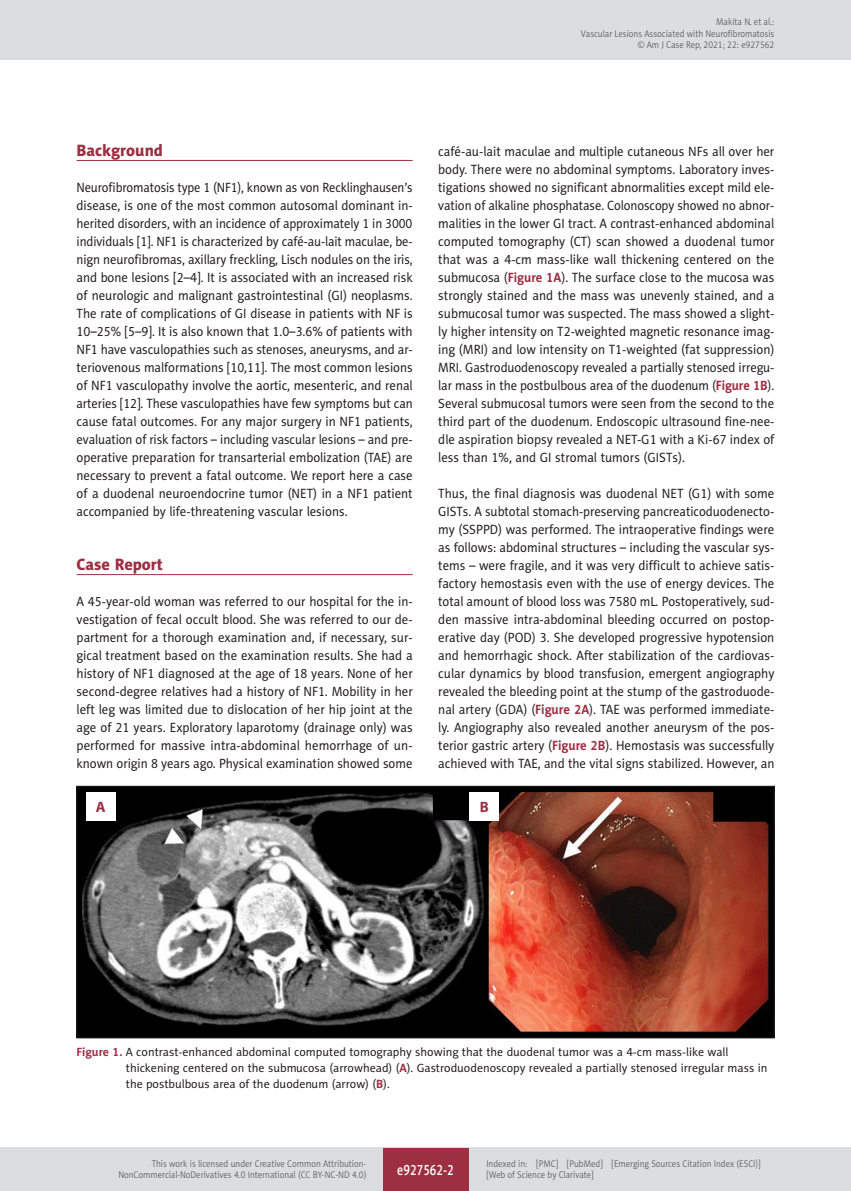
<style>
.page{position:relative;width:851px;height:1191px;background:#fff}
.page>*{position:absolute;margin:0;border:0;box-sizing:border-box;transform-origin:0 0}
.AJCR_Headline_1{font:16.5px "Naomi Sans EFN Heavy";color:#9d2f42}
.AJCR_e-PAGINA{font:15px "Naomi Sans EFN Medium";color:#fff;scale:.8 1}
.t1{font:700 15px "Myriad Pro";color:#9d2f42}
.AJCR_Body{font:13.5px/18px "Naomi Sans EFN";color:#231f20;text-align:justify;scale:.95 1}
.AJCR_Body-2{font:13.5px/18px "Naomi Sans EFN";color:#231f20;text-align:justify;scale:.93 1}
.AJCR_Rycina_tytul{font:12px/15.8px "Naomi Sans EFN";color:#231f20}
.AJCR_pagina_zywa{font:9.75px/11.2px "Naomi Sans EFN Light";color:#57585a;text-align:right;scale:.9 1}
.AJCR_pagina_sygnatur{font:9.75px "Naomi Sans EFN Light";color:#57585a;scale:.9 1}
.s1{font-weight:700;color:#9d2f42}
</style>
<div class="page">
<hr style="left:77px;top:160px;width:335px;height:1px;background:#9d2f42">
<hr style="left:77px;top:574px;width:335px;height:1px;background:#9d2f42">
<img style="left:79px;top:788px;width:693px;height:248px">
<div style="left:77px;top:786px;width:697px;height:252px;border:1px solid #231f20"></div>
<div style="left:86px;top:792px;width:29px;height:28px;background:#fff"></div>
<div style="left:469px;top:792px;width:30px;height:28px;background:#fff"></div>
<div style="left:0;top:0;width:850px;height:60px;background:#dcdddf"></div>
<hr style="left:850px;top:0;width:1px;height:60px;background:#dcdddf">
<div style="left:0;top:1148px;width:850px;height:43px;background:#dcdddf"></div>
<div style="left:383px;top:1147px;width:85px;height:43px;background:#9d2f42"></div>
<p class="AJCR_pagina_zywa" style="left:581px;top:16px;width:216px">Makita N. et al.:<br>Vascular Lesions Associated with Neurofibromatosis</p>
<p class="AJCR_pagina_sygnatur" style="left:637px;top:39px;width:153px">© Am J Case Rep, 2021; 22: e927562</p>
<p class="AJCR_Headline_1" style="left:77px;top:140px;width:88px">Background</p>
<p class="AJCR_Body-2" style="left:77px;top:178px;width:363px">Neurofibromatosis type 1 (NF1), known as von Recklinghausen’s disease, is one of the most common autosomal dominant in&shy;herited disorders, with an incidence of approximately 1 in 3000 individuals [1]. NF1 is characterized by café-au-lait maculae, be&shy;nign neurofibromas, axillary freckling, Lisch nodules on the iris, and bone lesions [2–4]. It is associated with an increased risk of neurologic and malignant gastrointestinal (GI) neoplasms.<br>The rate of complications of GI disease in patients with NF is 10–25% [5–9]. It is also known that 1.0–3.6% of patients with NF1 have vasculopathies such as stenoses, aneurysms, and ar&shy;teriovenous malformations [10,11]. The most common lesions of NF1 vasculopathy involve the aortic, mesenteric, and renal arteries [12]. These vasculopathies have few symptoms but can cause fatal outcomes. For any major surgery in NF1 patients, evaluation of risk factors – including vascular lesions – and pre&shy;operative preparation for transarterial embolization (TAE) are necessary to prevent a fatal outcome. We report here a case of a duodenal neuroendocrine tumor (NET) in a NF1 patient accompanied by life-threatening vascular lesions.</p>
<p class="AJCR_Headline_1" style="left:77px;top:554px;width:88px">Case Report</p>
<p class="AJCR_Body" style="left:77px;top:592px;width:355px">A 45-year-old woman was referred to our hospital for the in&shy;vestigation of fecal occult blood. She was referred to our de&shy;partment for a thorough examination and, if necessary, sur&shy;gical treatment based on the examination results. She had a history of NF1 diagnosed at the age of 18 years. None of her second-degree relatives had a history of NF1. Mobility in her left leg was limited due to dislocation of her hip joint at the age of 21 years. Exploratory laparotomy (drainage only) was performed for massive intra-abdominal hemorrhage of un&shy;known origin 8 years ago. Physical examination showed some</p>
<p class="AJCR_Body" style="left:438px;top:142px;width:355px">café-au-lait maculae and multiple cutaneous NFs all over her body. There were no abdominal symptoms. Laboratory inves&shy;tigations showed no significant abnormalities except mild ele&shy;vation of alkaline phosphatase. Colonoscopy showed no abnor&shy;malities in the lower GI tract. A contrast-enhanced abdominal computed tomography (CT) scan showed a duodenal tumor that was a 4-cm mass-like wall thickening centered on the submucosa (<span class="s1">Figure 1A</span>). The surface close to the mucosa was strongly stained and the mass was unevenly stained, and a submucosal tumor was suspected. The mass showed a slight&shy;ly higher intensity on T2-weighted magnetic resonance imag&shy;ing (MRI) and low intensity on T1-weighted (fat suppression)<br>MRI. Gastroduodenoscopy revealed a partially stenosed irregu&shy;lar mass in the postbulbous area of the duodenum (<span class="s1">Figure 1B</span>).<br>Several submucosal tumors were seen from the second to the third part of the duodenum. Endoscopic ultrasound fine-nee&shy;dle aspiration biopsy revealed a NET-G1 with a Ki-67 index of less than 1%, and GI stromal tumors (GISTs).</p>
<p class="AJCR_Body" style="left:438px;top:484px;width:355px">Thus, the final diagnosis was duodenal NET (G1) with some GISTs. A subtotal stomach-preserving pancreaticoduodenecto&shy;my (SSPPD) was performed. The intraoperative findings were as follows: abdominal structures – including the vascular sys&shy;tems – were fragile, and it was very difficult to achieve satis&shy;factory hemostasis even with the use of energy devices. The total amount of blood loss was 7580 mL. Postoperatively, sud&shy;den massive intra-abdominal bleeding occurred on postop&shy;erative day (POD) 3. She developed progressive hypotension and hemorrhagic shock. After stabilization of the cardiovas&shy;cular dynamics by blood transfusion, emergent angiography revealed the bleeding point at the stump of the gastroduode&shy;nal artery (GDA) (<span class="s1">Figure 2A</span>). TAE was performed immediate&shy;ly. Angiography also revealed another aneurysm of the pos&shy;terior gastric artery (<span class="s1">Figure 2B</span>). Hemostasis was successfully achieved with TAE, and the vital signs stabilized. However, an</p>
<p class="t1" style="left:96px;top:797px;width:11px">A</p>
<p class="t1" style="left:480px;top:797px;width:11px">B</p>
<p class="AJCR_Rycina_tytul" style="left:126px;top:1044px;width:643px;text-indent:-49px"><span class="s1">Figure 1.</span> A contrast-enhanced abdominal computed tomography showing that the duodenal tumor was a 4-cm mass-like wall thickening centered on the submucosa (arrowhead) (<span class="s1">A</span>). Gastroduodenoscopy revealed a partially stenosed irregular mass in the postbulbous area of the duodenum (arrow) (<span class="s1">B</span>).</p>
<p class="AJCR_pagina_zywa" style="left:118px;top:1158px;width:277px">This work is licensed under Creative Common Attribution-<br>NonCommercial-NoDerivatives 4.0 International (CC BY-NC-ND 4.0)</p>
<p class="AJCR_e-PAGINA" style="left:397px;top:1160px;width:72px">e927562-2</p>
<p class="AJCR_pagina_zywa" style="left:486px;top:1158px;width:306px;text-align:left">Indexed in: [PMC] [PubMed] [Emerging Sources Citation Index (ESCI)] [Web of Science by Clarivate]</p>
</div>
